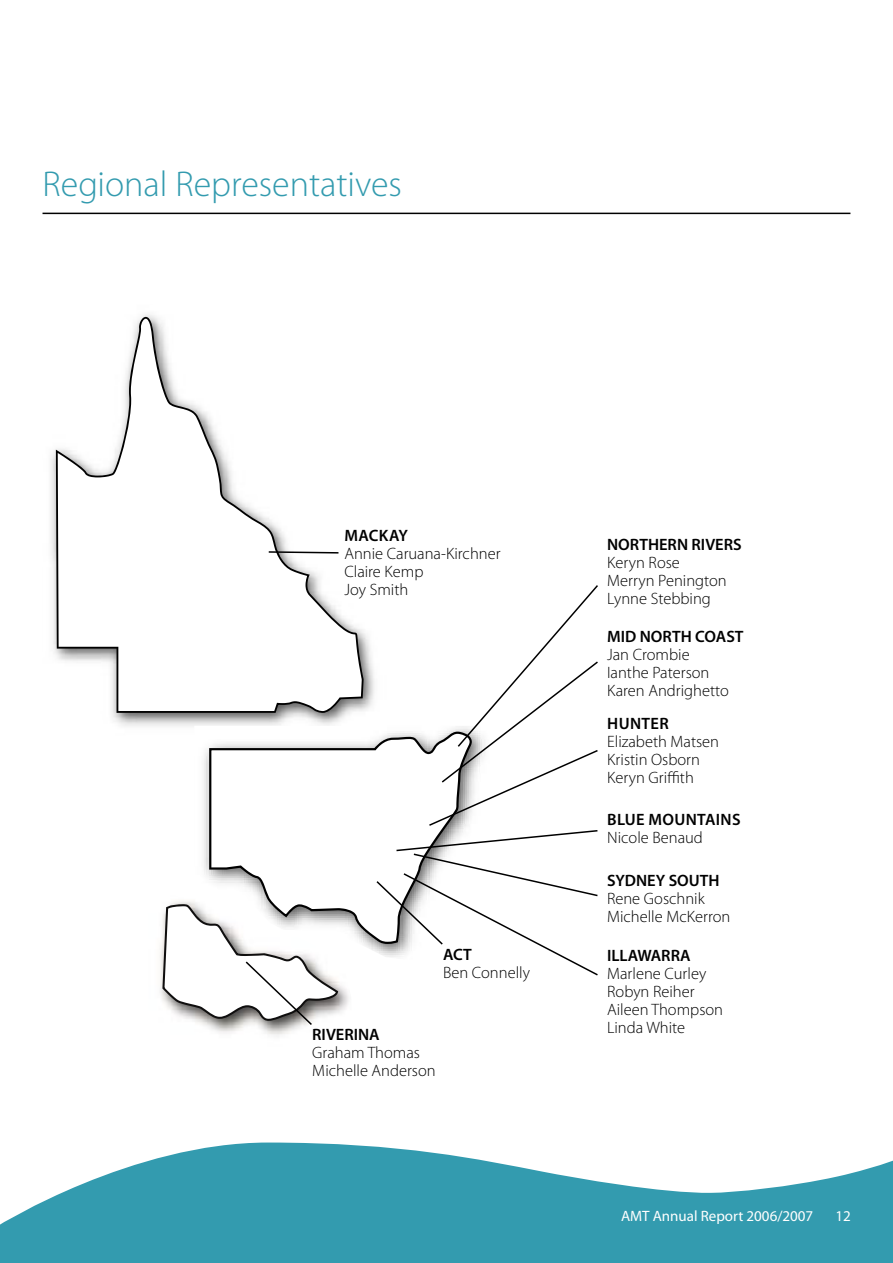
<style>
.page{position:relative;width:893px;height:1263px;background:#fff}
.page>*{position:absolute;margin:0;border:0;box-sizing:border-box;transform-origin:0 0}
.t1{font:300 36px "Myriad Pro";color:#339baf}
.t2{font:300 16.5px/18px "Myriad Pro";color:#000}
.t3{font:600 16.5px/18px "Myriad Pro";color:#000}
.t4{font:600 16.5px/18px "Myriad Pro";letter-spacing:.02em;color:#000}
.t5{font:15px "Myriad Pro";color:#fff}
.s1{font-weight:300}
.s2{font-weight:600}
</style>
<div class="page">
<svg style="left:0;top:1142px;width:893px;height:121px;fill:#339baf"></svg>
<hr style="left:43px;top:213px;width:807px;height:1px;background:#000">
<img style="left:50px;top:449px;width:325px;height:277px">
<svg style="left:56px;top:317px;width:308px;height:396px"></svg>
<img style="left:204px;top:749px;width:171px;height:202px">
<svg style="left:209px;top:741px;width:166px;height:203px"></svg>
<img style="left:160px;top:892px;width:204px;height:144px">
<svg style="left:267px;top:550px;width:73px;height:4px"></svg>
<svg style="left:162px;top:904px;width:176px;height:122px"></svg>
<svg style="left:375px;top:585px;width:223px;height:391px"></svg>
<p class="t1" style="left:43px;top:164px;width:361px">Regional Representatives</p>
<p class="t3" style="left:345px;top:527px;width:65px">MACKAY</p>
<p class="t2" style="left:344px;top:545px;width:158px">Annie Caruana-Kirchner</p>
<p class="t2" style="left:344px;top:563px;width:81px">Claire Kemp</p>
<p class="t2" style="left:344px;top:581px;width:65px">Joy Smith</p>
<p class="t3" style="left:607px;top:536px;width:136px">NORTHERN RIVERS<br><span class="s1">Keryn Rose</span></p>
<p class="t2" style="left:607px;top:572px;width:121px">Merryn Penington</p>
<p class="t2" style="left:607px;top:590px;width:105px">Lynne Stebbing</p>
<p class="t3" style="left:607px;top:627px;width:138px">MID NORTH COAST<br><span class="s1">Jan Crombie</span></p>
<p class="t2" style="left:607px;top:663px;width:104px">Ianthe Paterson</p>
<p class="t2" style="left:607px;top:681px;width:123px">Karen Andrighetto</p>
<p class="t3" style="left:607px;top:715px;width:63px">HUNTER</p>
<p class="t2" style="left:607px;top:733px;width:114px">Elizabeth Matsen</p>
<p class="t2" style="left:607px;top:751px;width:94px">Kristin Osborn</p>
<p class="t2" style="left:607px;top:769px;width:88px">Keryn Griffith</p>
<p class="t4" style="left:607px;top:810px;width:135px">BLUE MOUNTAINS<br><span class="s1">Nicole Benaud</span></p>
<p class="t2" style="left:607px;top:872px;width:125px"><span class="s2">SYDNEY SOUTH<br></span>Rene Goschnik<br>Michelle McKerron</p>
<p class="t2" style="left:312px;top:1026px;width:109px"><span class="s2">RIVERINA<br></span>Graham Thomas</p>
<p class="t2" style="left:312px;top:1062px;width:125px">Michelle Anderson</p>
<p class="t2" style="left:443px;top:945px;width:88px"><span class="s2">ACT<br></span>Ben Connelly</p>
<p class="t2" style="left:607px;top:946px;width:101px"><span class="s2">ILLAWARRA<br></span>Marlene Curley</p>
<p class="t2" style="left:607px;top:982px;width:89px">Robyn Reiher</p>
<p class="t2" style="left:607px;top:1000px;width:117px">Aileen Thompson</p>
<p class="t2" style="left:607px;top:1018px;width:80px">Linda White</p>
<p class="t5" style="left:621px;top:1207px;width:194px">AMT Annual Report 2006/2007</p>
<p class="t5" style="left:836px;top:1207px;width:17px">12</p>
</div>
